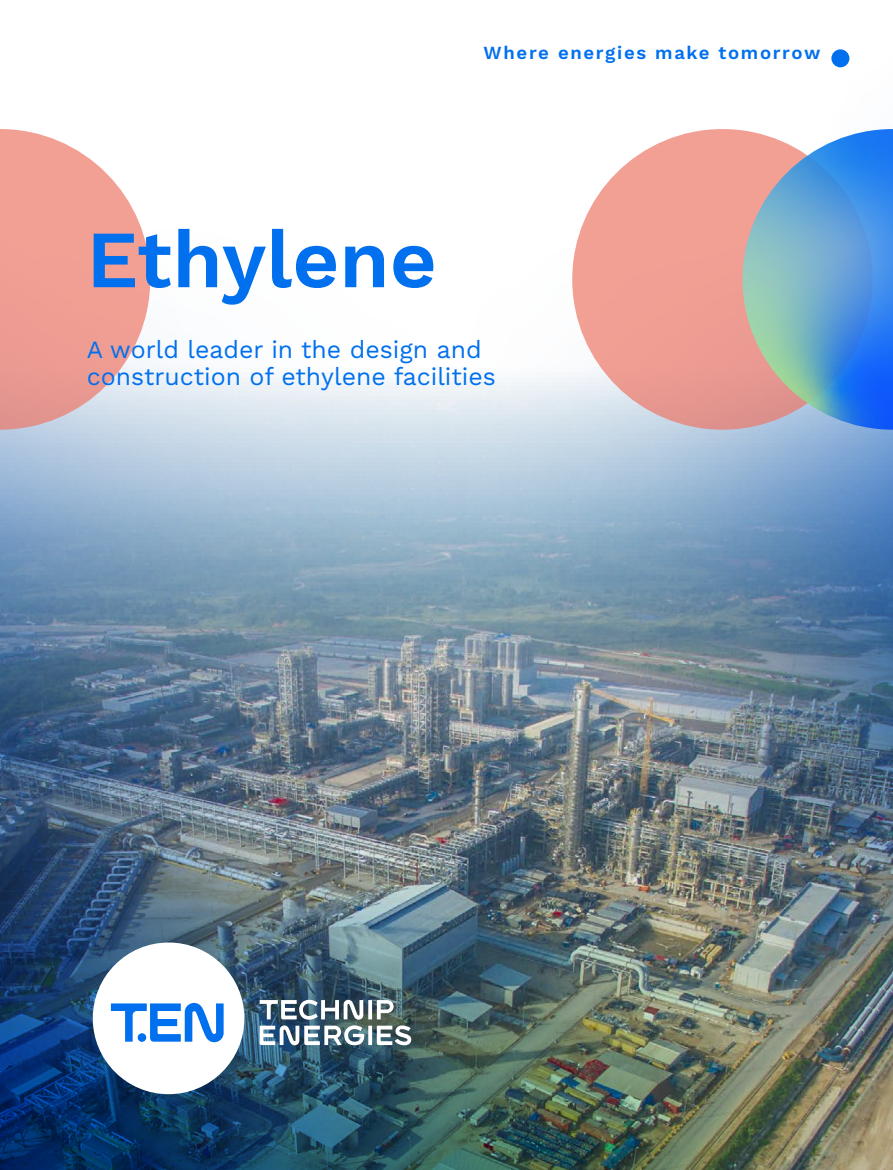
<style>
.page{position:relative;width:893px;height:1170px;background:#fff}
.page>*{position:absolute;margin:0;border:0;box-sizing:border-box;transform-origin:0 0}
.t1{font:600 81.15px "Work Sans";color:#0070ef}
.t2{font:24.75px/26.4px "Work Sans";color:#0070ef}
.t3{font:600 18.45px "Work Sans";letter-spacing:.09em;color:#0070ef}
</style>
<div class="page">
<svg style="left:586px;top:49px;width:307px;height:439px"></svg>
<svg style="left:0;top:226px;width:735px;height:262px"></svg>
<img style="left:0;top:488px;width:893px;height:681px">
<svg style="left:0;top:129px;width:150px;height:300px;background:#efafa8"></svg>
<div style="left:572px;top:129px;width:301px;height:300px;background:#f19f94;border-radius:50%"></div>
<div style="left:831px;top:49px;width:18px;height:18px;background:#0070ef;border-radius:50%"></div>
<svg style="left:742px;top:129px;width:151px;height:300px"></svg>
<svg style="left:368px;top:999px;width:4px;height:20px"></svg>
<svg style="left:377px;top:999px;width:17px;height:20px"></svg>
<svg style="left:368px;top:1025px;width:4px;height:19px"></svg>
<svg style="left:260px;top:999px;width:103px;height:20px"></svg>
<svg style="left:377px;top:1025px;width:34px;height:20px"></svg>
<svg style="left:260px;top:1025px;width:104px;height:20px"></svg>
<svg style="left:93px;top:942px;width:151px;height:152px"></svg>
<p class="t3" style="left:484px;top:42px;width:338px">Where energies make tomorrow</p>
<p class="t1" style="left:87px;top:212px;width:352px">Ethylene</p>
<p class="t2" style="left:87px;top:338px;width:411px">A world leader in the design and construction of ethylene facilities</p>
</div>
